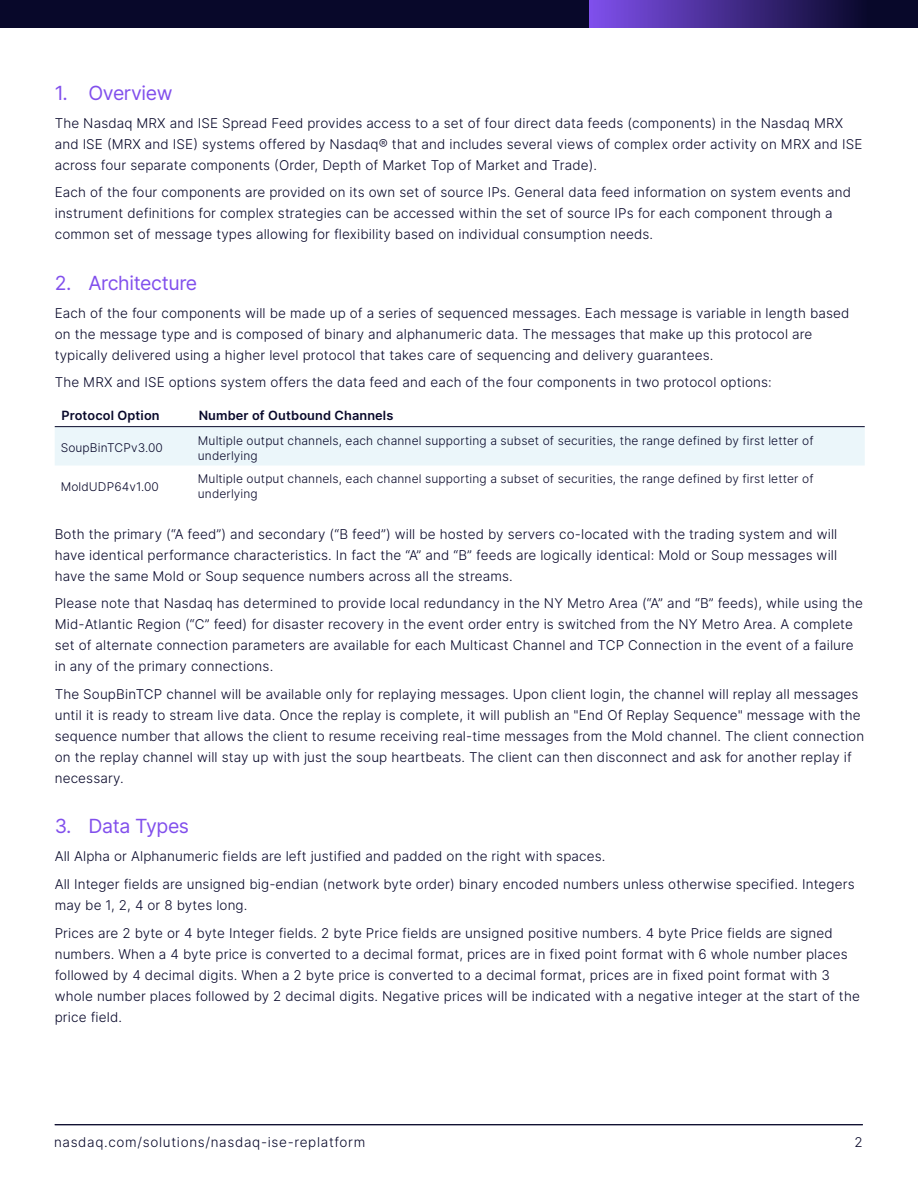
<style>
.page{position:relative;width:918px;height:1188px;background:#fff}
.page>*{position:absolute;margin:0;border:0;box-sizing:border-box;transform-origin:0 0}
.t1{font:19.5px "Inter";letter-spacing:-.02em;color:#814fec}
.t2{font:300 13.5px/21px "Inter";letter-spacing:.01em;color:#08082a}
.t3{font:300 13.5px "Inter";letter-spacing:.05em;color:#08082a}
.t4{font:600 12.75px "Inter";letter-spacing:.01em;color:#08082a}
.t5{font:300 12px/15px "Inter";letter-spacing:.01em;color:#08082a}
</style>
<div class="page">
<hr style="left:55px;top:1124px;width:808px;height:1px;background:#08082a">
<div style="left:0;top:0;width:918px;height:28px;background:#08082a"></div>
<svg style="left:589px;top:0;width:265px;height:28px;background:#472d90"></svg>
<div style="left:55px;top:427px;width:810px;height:39px;background:#ebf6fa"></div>
<hr style="left:55px;top:426px;width:137px;height:1px;background:#08082a">
<hr style="left:192px;top:426px;width:673px;height:1px;background:#08082a">
<h1 class="t1" style="left:55px;top:79px;width:119px">1. Overview</h1>
<p class="t2" style="left:55px;top:112px;width:809px">The Nasdaq MRX and ISE Spread Feed provides access to a set of four direct data feeds (components) in the Nasdaq MRX and ISE (MRX and ISE) systems offered by Nasdaq® that and includes several views of complex order activity on MRX and ISE across four separate components (Order, Depth of Market Top of Market and Trade).</p>
<p class="t2" style="left:55px;top:182px;width:798px">Each of the four components are provided on its own set of source IPs. General data feed information on system events and instrument definitions for complex strategies can be accessed within the set of source IPs for each component through a common set of message types allowing for flexibility based on individual consumption needs.</p>
<h1 class="t1" style="left:55px;top:269px;width:144px">2. Architecture</h1>
<p class="t2" style="left:55px;top:302px;width:796px">Each of the four components will be made up of a series of sequenced messages. Each message is variable in length based on the message type and is composed of binary and alphanumeric data. The messages that make up this protocol are typically delivered using a higher level protocol that takes care of sequencing and delivery guarantees.</p>
<p class="t2" style="left:55px;top:372px;width:719px">The MRX and ISE options system offers the data feed and each of the four components in two protocol options:</p>
<p class="t4" style="left:62px;top:406px;width:100px">Protocol Option</p>
<p class="t4" style="left:199px;top:406px;width:196px">Number of Outbound Channels</p>
<p class="t5" style="left:61px;top:440px;width:104px">SoupBinTCPv3.00</p>
<p class="t5" style="left:198px;top:433px;width:617px">Multiple output channels, each channel supporting a subset of securities, the range defined by first letter of underlying</p>
<p class="t5" style="left:61px;top:479px;width:100px">MoldUDP64v1.00</p>
<p class="t5" style="left:198px;top:471px;width:617px">Multiple output channels, each channel supporting a subset of securities, the range defined by first letter of underlying</p>
<p class="t2" style="left:55px;top:523px;width:784px;text-align:justify">Both the primary (“A feed”) and secondary (“B feed”) will be hosted by servers co-located with the trading system and will have identical performance characteristics. In fact the “A” and “B” feeds are logically identical: Mold or Soup messages will have the same Mold or Soup sequence numbers across all the streams.</p>
<p class="t2" style="left:55px;top:593px;width:810px">Please note that Nasdaq has determined to provide local redundancy in the NY Metro Area (“A” and “B” feeds), while using the Mid-Atlantic Region (“C” feed) for disaster recovery in the event order entry is switched from the NY Metro Area. A complete set of alternate connection parameters are available for each Multicast Channel and TCP Connection in the event of a failure in any of the primary connections.</p>
<p class="t2" style="left:55px;top:683px;width:811px">The SoupBinTCP channel will be available only for replaying messages. Upon client login, the channel will replay all messages until it is ready to stream live data. Once the replay is complete, it will publish an "End Of Replay Sequence" message with the sequence number that allows the client to resume receiving real-time messages from the Mold channel. The client connection on the replay channel will stay up with just the soup heartbeats. The client can then disconnect and ask for another replay if necessary.</p>
<h1 class="t1" style="left:55px;top:812px;width:136px">3. Data Types</h1>
<p class="t2" style="left:55px;top:842px;width:801px;line-height:27.8px">All Alpha or Alphanumeric fields are left justified and padded on the right with spaces.<br>All Integer fields are unsigned big-endian (network byte order) binary encoded numbers unless otherwise specified. Integers</p>
<p class="t2" style="left:55px;top:891px;width:780px;line-height:27.8px">may be 1, 2, 4 or 8 bytes long.<br>Prices are 2 byte or 4 byte Integer fields. 2 byte Price fields are unsigned positive numbers. 4 byte Price fields are signed</p>
<p class="t2" style="left:55px;top:943px;width:807px">numbers. When a 4 byte price is converted to a decimal format, prices are in fixed point format with 6 whole number places followed by 4 decimal digits. When a 2 byte price is converted to a decimal format, prices are in fixed point format with 3 whole number places followed by 2 decimal digits. Negative prices will be indicated with a negative integer at the start of the price field.</p>
<p class="t3" style="left:54px;top:1133px;width:313px">nasdaq.com/solutions/nasdaq-ise-replatform</p>
<p class="t2" style="left:855px;top:1132px;width:10px">2</p>
</div>
